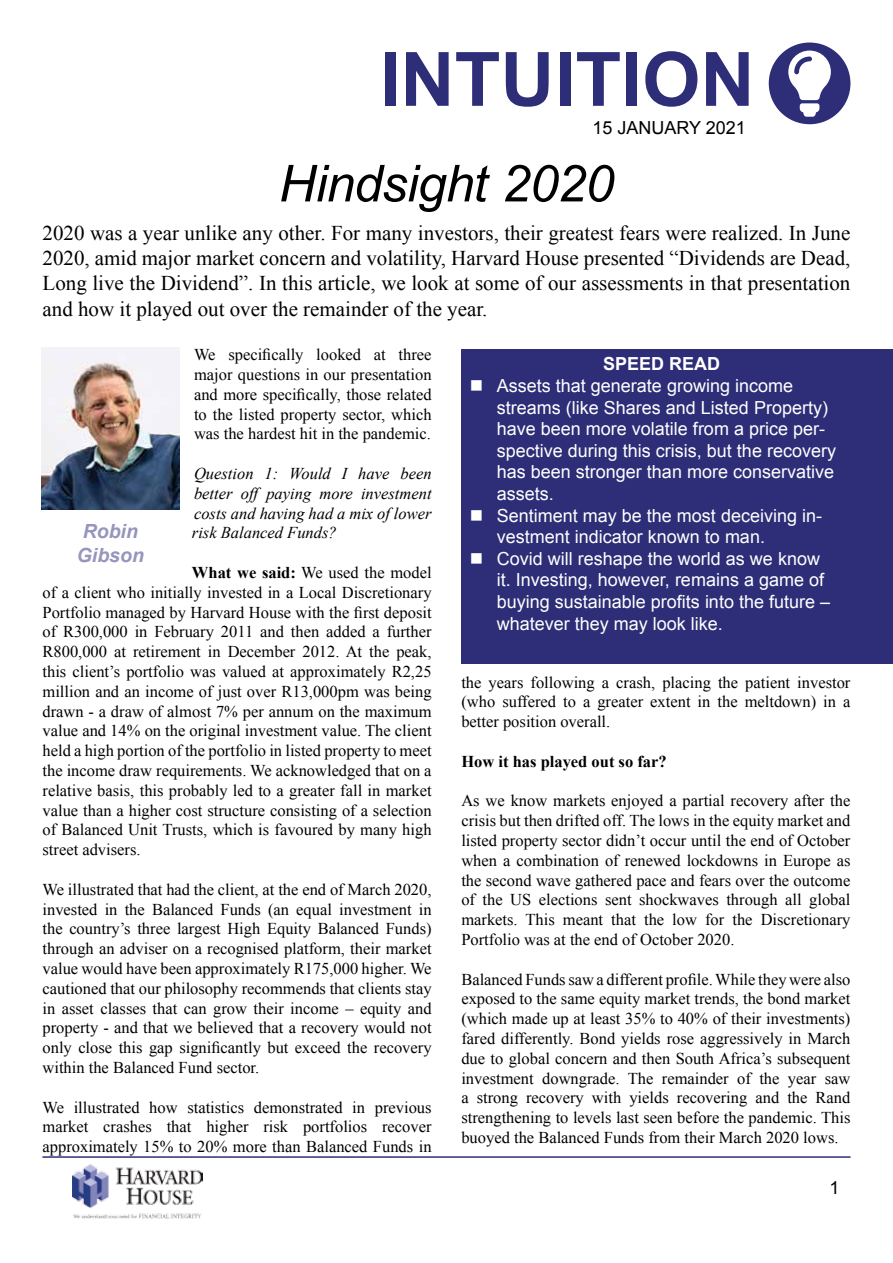
<style>
.page{position:relative;width:893px;height:1263px;background:#fff}
.page>*{position:absolute;margin:0;border:0;box-sizing:border-box;transform-origin:0 0}
.t1{font:700 75px "Arial";color:#2d2e77}
.t2{font:italic 51px "Arial";letter-spacing:-.01em;color:#000}
.t3{font:21px/25.2px "Times New Roman";color:#000;text-align:justify}
.t4{font:italic 700 19.5px/23.4px "Arial";color:#9695bc;text-align:center}
.t5{font:18px/21.6px "Arial";color:#fff}
.t6{font:18px "Arial";color:#000}
.t7{font:700 18px "Arial";color:#fff}
.t8{font:16.5px/19.8px "Times New Roman";color:#000;text-align:justify}
.t9{font:italic 16.5px/19.8px "Times New Roman";color:#000;text-align:justify}
.t10{font:700 16.5px "Times New Roman";color:#000}
.s1{font-weight:700}
</style>
<div class="page">
<img style="left:72px;top:1165px;width:131px;height:53px">
<div style="left:769px;top:43px;width:81px;height:81px;background:#2d2e77;border-radius:50%"></div>
<svg style="left:788px;top:50px;width:43px;height:67px"></svg>
<div style="left:461px;top:349px;width:432px;height:314px;background:#2d2e77"></div>
<hr style="left:43px;top:1157px;width:807px;height:1px;background:#2d2e77">
<img style="left:41px;top:348px;width:138px;height:161px">
<h1 class="t1" style="left:380px;top:30px;width:377px">INTUITION</h1>
<p class="t6" style="left:592px;top:116px;width:155px">15 January 2021</p>
<h2 class="t2" style="left:279px;top:151px;width:336px">Hindsight 2020</h2>
<p class="t3" style="left:43px;top:220px;width:809px">2020 was a year unlike any other. For many investors, their greatest fears were realized. In June 2020, amid major market concern and volatility, Harvard House presented “Dividends are Dead, Long live the Dividend”. In this article, we look at some of our assessments in that presentation and how it played out over the remainder of the year.</p>
<p class="t8" style="left:194px;top:344px;width:239px">We specifically looked at three major questions in our presentation and more specifically, those related to the listed property sector, which was the hardest hit in the pandemic.</p>
<p class="t9" style="left:192px;top:463px;width:241px">Question 1: Would I have been better off paying more investment costs and having had a mix of lower risk Balanced Funds?</p>
<p class="t8" style="left:43px;top:562px;width:391px;text-indent:149px"><span class="s1">What we said:</span> We used the model of a client who initially invested in a Local Discretionary Portfolio managed by Harvard House with the first deposit of R300,000 in February 2011 and then added a further R800,000 at retirement in December 2012. At the peak, this client’s portfolio was valued at approximately R2,25 million and an income of just over R13,000pm was being drawn - a draw of almost 7% per annum on the maximum value and 14% on the original investment value. The client held a high portion of the portfolio in listed property to meet the income draw requirements. We acknowledged that on a relative basis, this probably led to a greater fall in market value than a higher cost structure consisting of a selection of Balanced Unit Trusts, which is favoured by many high street advisers.</p>
<p class="t8" style="left:43px;top:879px;width:391px">We illustrated that had the client, at the end of March 2020, invested in the Balanced Funds (an equal investment in the country’s three largest High Equity Balanced Funds) through an adviser on a recognised platform, their market value would have been approximately R175,000 higher. We cautioned that our philosophy recommends that clients stay in asset classes that can grow their income – equity and property - and that we believed that a recovery would not only close this gap significantly but exceed the recovery within the Balanced Fund sector.</p>
<p class="t8" style="left:43px;top:1097px;width:391px">We illustrated how statistics demonstrated in previous market crashes that higher risk portfolios recover approximately 15% to 20% more than Balanced Funds in</p>
<p class="t4" style="left:77px;top:521px;width:69px">Robin<br>Gibson</p>
<p class="t7" style="left:603px;top:352px;width:119px">SpEED READ</p>
<p class="t5" style="left:497px;top:375px;width:341px">Assets that generate growing income streams (like Shares and Listed Property) have been more volatile from a price per&shy;spective during this crisis, but the recovery has been stronger than more conservative assets.<br>Sentiment may be the most deceiving in&shy;vestment indicator known to man.<br>Covid will reshape the world as we know it. Investing, however, remains a game of buying sustainable profits into the future – whatever they may look like.</p>
<p class="t8" style="left:461px;top:672px;width:391px">the years following a crash, placing the patient investor (who suffered to a greater extent in the meltdown) in a better position overall.</p>
<p class="t10" style="left:461px;top:750px;width:207px">How it has played out so far?</p>
<p class="t8" style="left:461px;top:791px;width:391px">As we know markets enjoyed a partial recovery after the crisis but then drifted off. The lows in the equity market and listed property sector didn’t occur until the end of October when a combination of renewed lockdowns in Europe as the second wave gathered pace and fears over the outcome of the US elections sent shockwaves through all global markets. This meant that the low for the Discretionary Portfolio was at the end of October 2020.</p>
<p class="t8" style="left:461px;top:969px;width:391px">Balanced Funds saw a different profile. While they were also exposed to the same equity market trends, the bond market (which made up at least 35% to 40% of their investments) fared differently. Bond yields rose aggressively in March due to global concern and then South Africa’s subsequent investment downgrade. The remainder of the year saw a strong recovery with yields recovering and the Rand strengthening to levels last seen before the pandemic. This buoyed the Balanced Funds from their March 2020 lows.</p>
<p class="t6" style="left:829px;top:1175px;width:12px">1</p>
</div>
